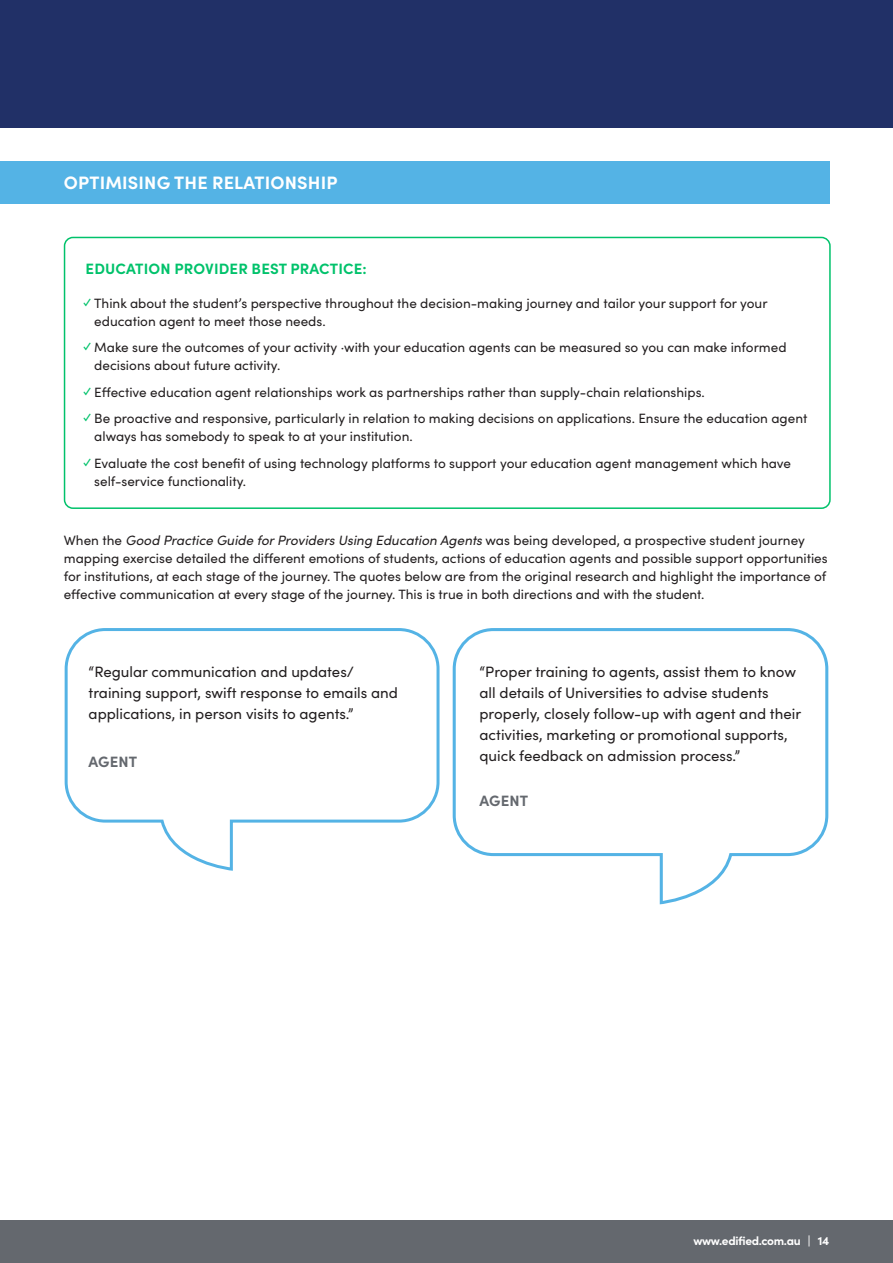
<style>
.page{position:relative;width:893px;height:1263px;background:#fff}
.page>*{position:absolute;margin:0;border:0;box-sizing:border-box;transform-origin:0 0}
.t1{font:700 18px "Sofia Pro";letter-spacing:.01em;color:#fff}
.t2{font:15px/21px "Sofia Pro";color:#231f20}
.t3{font:700 15px "Sofia Pro";letter-spacing:.01em;color:#00c26b}
.t4{font:700 15px "Sofia Pro";letter-spacing:.005em;color:#64686e}
.t5{font:13.5px/18px "Sofia Pro";color:#231f20}
.t6{font:700 12px "Sofia Pro";letter-spacing:-.03em;color:#fff}
.s1{color:#00c26b}
.s2{font-style:italic}
</style>
<div class="page">
<div style="left:0;top:1220px;width:893px;height:43px;background:#64686e"></div>
<div style="left:0;top:0;width:893px;height:128px;background:#213067"></div>
<div style="left:0;top:162px;width:829px;height:42px;background:#54b3e5"></div>
<div style="left:64px;top:237px;width:767px;height:272px;border:2px solid #00c26b;border-radius:9px"></div>
<svg style="left:64px;top:628px;width:376px;height:243px"></svg>
<svg style="left:452px;top:628px;width:377px;height:277px"></svg>
<p class="t1" style="left:64px;top:169px;width:275px">OPTIMISING THE RELATIONSHIP</p>
<p class="t3" style="left:86px;top:257px;width:283px">EDUCATION PROVIDER BEST PRACTICE:</p>
<p class="t5" style="left:94px;top:293px;width:675px;text-indent:-13px"><span class="s1">✓</span> Think about the student’s perspective throughout the decision-making journey and tailor your support for your education agent to meet those needs.</p>
<p class="t5" style="left:94px;top:338px;width:694px;text-indent:-13px"><span class="s1">✓</span> Make sure the outcomes of your activity ·with your education agents can be measured so you can make informed decisions about future activity.</p>
<p class="t5" style="left:82px;top:382px;width:625px"><span class="s1">✓</span> Effective education agent relationships work as partnerships rather than supply-chain relationships.</p>
<p class="t5" style="left:94px;top:409px;width:714px;text-indent:-13px"><span class="s1">✓</span> Be proactive and responsive, particularly in relation to making decisions on applications. Ensure the education agent always has somebody to speak to at your institution.</p>
<p class="t5" style="left:94px;top:453px;width:698px;text-indent:-13px"><span class="s1">✓</span> Evaluate the cost benefit of using technology platforms to support your education agent management which have self-service functionality.</p>
<p class="t5" style="left:64px;top:530px;width:765px">When the <span class="s2">Good Practice Guide for Providers Using Education Agents</span> was being developed, a prospective student journey mapping exercise detailed the different emotions of students, actions of education agents and possible support opportunities for institutions, at each stage of the journey. The quotes below are from the original research and highlight the importance of effective communication at every stage of the journey. This is true in both directions and with the student.</p>
<p class="t2" style="left:89px;top:660px;width:311px">“Regular communication and updates/ training support, swift response to emails and applications, in person visits to agents.”</p>
<p class="t4" style="left:89px;top:750px;width:50px">AGENT</p>
<p class="t2" style="left:479px;top:660px;width:323px">“Proper training to agents, assist them to know all details of Universities to advise students properly, closely follow-up with agent and their activities, marketing or promotional supports, quick feedback on admission process.”</p>
<p class="t4" style="left:480px;top:789px;width:50px">AGENT</p>
<p class="t6" style="left:693px;top:1231px;width:137px">www.edified.com.au | 14</p>
</div>
